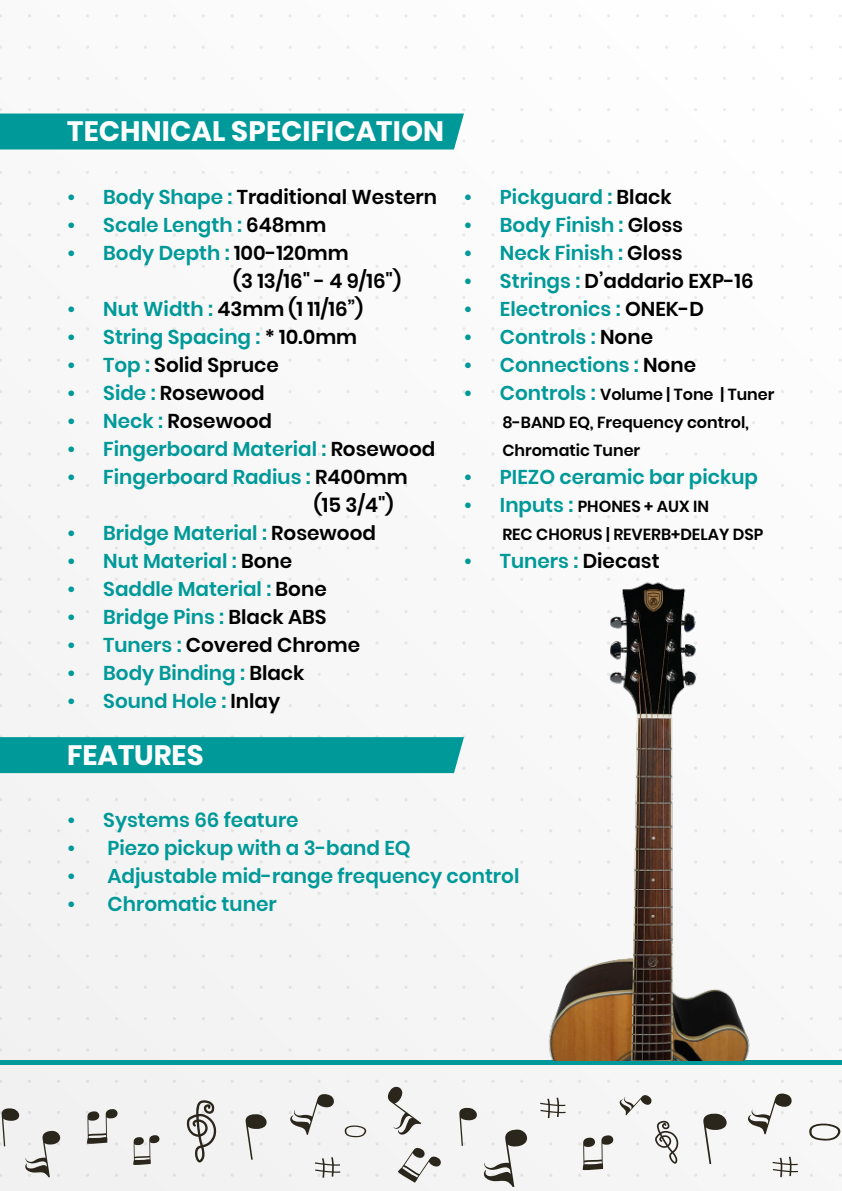
<style>
.page{position:relative;width:842px;height:1191px;background:#f9f8f8}
.page>*{position:absolute;margin:0;border:0;box-sizing:border-box;transform-origin:0 0}
.t1{font:700 28px "Poppins";letter-spacing:.005em;color:#fff}
.t2{font:600 20px/28px "Poppins";color:#099}
.t3{font:600 20px/28px "Poppins";color:#000}
.t4{font:600 16px/28px "Poppins";color:#000}
.s1{color:#099}
.s2{color:#000}
.s3{font-size:20px;color:#099}
</style>
<div class="page">
<svg style="left:0;top:108px;width:464px;height:41px;background:#23a6a6"></svg>
<svg style="left:0;top:735px;width:395px;height:38px;background:#0d9e9e"></svg>
<svg style="left:0;top:1108px;width:61px;height:69px"></svg>
<svg style="left:315px;top:1157px;width:25px;height:20px"></svg>
<svg style="left:344px;top:1125px;width:22px;height:20px"></svg>
<svg style="left:246px;top:1111px;width:21px;height:48px"></svg>
<svg style="left:288px;top:1094px;width:46px;height:41px"></svg>
<svg style="left:186px;top:1100px;width:31px;height:62px"></svg>
<svg style="left:86px;top:1109px;width:32px;height:36px"></svg>
<svg style="left:133px;top:1135px;width:27px;height:30px"></svg>
<svg style="left:459px;top:1107px;width:69px;height:80px"></svg>
<svg style="left:772px;top:1156px;width:26px;height:21px"></svg>
<svg style="left:540px;top:1097px;width:26px;height:21px"></svg>
<svg style="left:809px;top:1123px;width:32px;height:22px"></svg>
<svg style="left:703px;top:1111px;width:24px;height:53px"></svg>
<svg style="left:748px;top:1093px;width:44px;height:41px"></svg>
<svg style="left:387px;top:1080px;width:34px;height:55px"></svg>
<svg style="left:398px;top:1142px;width:43px;height:40px"></svg>
<svg style="left:578px;top:1095px;width:100px;height:81px"></svg>
<hr style="left:0;top:1060px;width:842px;height:4px;background:#099">
<img style="left:395px;top:548px;width:447px;height:512px">
<h1 class="t1" style="left:67px;top:115px;width:378px">TECHNICAL SPECIFICATION</h1>
<p class="t3" style="left:67px;top:183px;width:371px"><span class="s1">• Body Shape :</span> Traditional Western</p>
<p class="t2" style="left:67px;top:211px;width:261px">• Scale Length : <span class="s2">648mm</span></p>
<p class="t3" style="left:233px;top:239px;width:170px;text-indent:-166px"><span class="s1">• Body Depth :</span> 100-120mm<br>(3 13/16" - 4 9/16")</p>
<p class="t3" style="left:67px;top:295px;width:298px"><span class="s1">• Nut Width :</span> 43mm (1 11/16”)</p>
<p class="t2" style="left:67px;top:323px;width:292px">• String Spacing : <span class="s2">* 10.0mm</span></p>
<p class="t3" style="left:67px;top:351px;width:213px"><span class="s1">• Top :</span> Solid Spruce</p>
<p class="t3" style="left:67px;top:379px;width:199px"><span class="s1">• Side :</span> Rosewood</p>
<p class="t3" style="left:67px;top:407px;width:206px"><span class="s1">• Neck :</span> Rosewood</p>
<p class="t2" style="left:67px;top:435px;width:370px">• Fingerboard Material : <span class="s2">Rosewood</span></p>
<p class="t2" style="left:314px;top:463px;width:95px;text-indent:-247px">• Fingerboard Radius : <span class="s2">R400mm (15 3/4")</span></p>
<p class="t2" style="left:67px;top:519px;width:310px">• Bridge Material : <span class="s2">Rosewood</span></p>
<p class="t2" style="left:67px;top:547px;width:227px">• Nut Material : <span class="s2">Bone</span></p>
<p class="t2" style="left:67px;top:575px;width:261px">• Saddle Material : <span class="s2">Bone</span></p>
<p class="t2" style="left:67px;top:603px;width:261px">• Bridge Pins : <span class="s2">Black ABS</span></p>
<p class="t3" style="left:67px;top:631px;width:294px"><span class="s1">• Tuners :</span> Covered Chrome</p>
<p class="t2" style="left:67px;top:659px;width:239px">• Body Binding : <span class="s2">Black</span></p>
<p class="t2" style="left:67px;top:687px;width:215px">• Sound Hole : <span class="s2">Inlay</span></p>
<h1 class="t1" style="left:67px;top:738px;width:138px">FEATURES</h1>
<p class="t2" style="left:464px;top:183px;width:209px">• Pickguard : <span class="s2">Black</span></p>
<p class="t2" style="left:464px;top:211px;width:221px">• Body Finish : <span class="s2">Gloss</span></p>
<p class="t2" style="left:464px;top:239px;width:220px">• Neck Finish : <span class="s2">Gloss</span></p>
<p class="t3" style="left:464px;top:267px;width:291px"><span class="s1">• Strings :</span> D’addario EXP-16</p>
<p class="t2" style="left:464px;top:295px;width:241px">• Electronics : <span class="s2">ONEK-D</span></p>
<p class="t2" style="left:464px;top:323px;width:191px">• Controls : <span class="s2">None</span></p>
<p class="t2" style="left:464px;top:351px;width:234px">• Connections : <span class="s2">None</span></p>
<p class="t4" style="left:502px;top:380px;width:274px;text-indent:-38px"><span class="s3">• Controls :</span> Volume | Tone | Tuner<br>8-BAND EQ, Frequency control,<br>Chromatic Tuner</p>
<p class="t2" style="left:464px;top:463px;width:296px">• PIEZO ceramic bar pickup</p>
<p class="t4" style="left:502px;top:492px;width:263px;text-indent:-38px"><span class="s3">• Inputs :</span> PHONES + AUX IN<br>REC CHORUS | REVERB+DELAY DSP</p>
<p class="t2" style="left:464px;top:547px;width:197px">• Tuners : <span class="s2">Diecast</span></p>
<p class="t2" style="left:67px;top:806px;width:233px">• Systems 66 feature</p>
<p class="t2" style="left:67px;top:834px;width:345px">• Piezo pickup with a 3-band EQ</p>
<p class="t2" style="left:67px;top:862px;width:454px">• Adjustable mid-range frequency control</p>
<p class="t2" style="left:67px;top:890px;width:211px">• Chromatic tuner</p>
</div>
